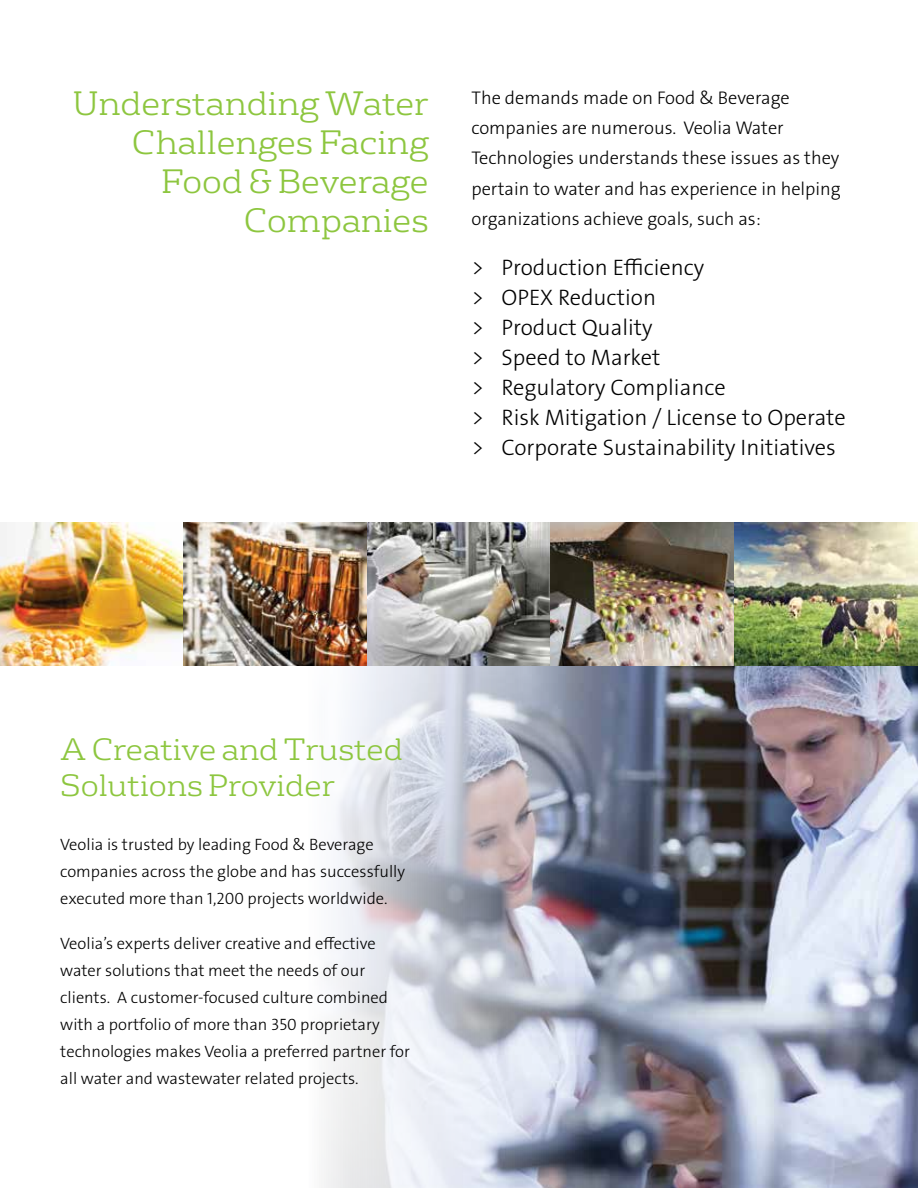
<style>
.page{position:relative;width:918px;height:1188px;background:#fff}
.page>*{position:absolute;margin:0;border:0;box-sizing:border-box;transform-origin:0 0}
.t1{font:300 32.85px/39px "FS Rufus";color:#8dc63f;text-align:right}
.t2{font:300 30px/36px "FS Rufus";color:#8dc63f}
.t3{font:22.5px/30px "The Sans Veolia W3 Lig";color:#000}
.t4{font:18.45px/30.2px "The Sans Veolia W3 Lig";color:#000}
.t5{font:16.5px/27px "The Sans Veolia W3 Lig";color:#000}
</style>
<div class="page">
<img style="left:321px;top:666px;width:597px;height:522px">
<img style="left:0;top:522px;width:184px;height:144px">
<img style="left:184px;top:522px;width:183px;height:144px">
<img style="left:367px;top:522px;width:184px;height:144px">
<img style="left:551px;top:522px;width:183px;height:144px">
<img style="left:734px;top:522px;width:184px;height:144px">
<h1 class="t1" style="left:73px;top:81px;width:357px">Understanding Water<br>Challenges Facing<br>Food &amp; Beverage<br>Companies</h1>
<p class="t4" style="left:471px;top:83px;width:371px">The demands made on Food &amp; Beverage companies are numerous. Veolia Water Technologies understands these issues as they pertain to water and has experience in helping organizations achieve goals, such as:</p>
<h3 class="t3" style="left:471px;top:252px;width:376px">&gt; Production Efficiency<br>&gt; OPEX Reduction<br>&gt; Product Quality<br>&gt; Speed to Market<br>&gt; Regulatory Compliance<br>&gt; Risk Mitigation / License to Operate &gt; Corporate Sustainability Initiatives</h3>
<h2 class="t2" style="left:60px;top:728px;width:344px">A Creative and Trusted<br>Solutions Provider</h2>
<p class="t5" style="left:60px;top:831px;width:346px">Veolia is trusted by leading Food &amp; Beverage companies across the globe and has successfully executed more than 1,200 projects worldwide.</p>
<p class="t5" style="left:60px;top:930px;width:351px">Veolia’s experts deliver creative and effective water solutions that meet the needs of our clients. A customer-focused culture combined with a portfolio of more than 350 proprietary technologies makes Veolia a preferred partner for all water and wastewater related projects.</p>
</div>
